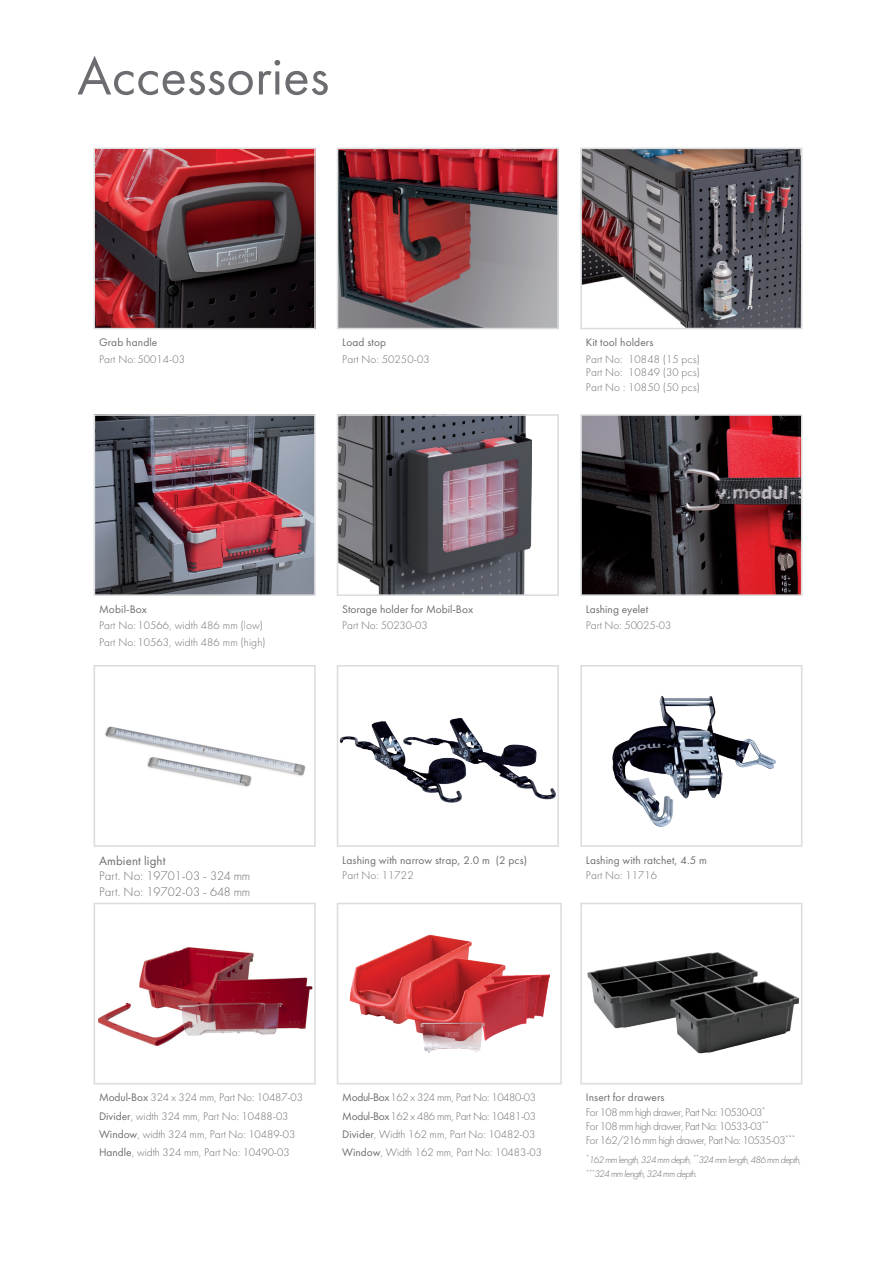
<style>
.page{position:relative;width:893px;height:1263px;background:#fff}
.page>*{position:absolute;margin:0;border:0;box-sizing:border-box;transform-origin:0 0}
.t1{font:55.5px "Futura";color:#6c6d70}
.t2{font:300 12.9px "Futura";letter-spacing:.01em;color:#6c6d70}
.t3{font:12.9px "Futura";letter-spacing:.01em;color:#6c6d70}
.t4{font:300 11.4px "Futura";color:#6c6d70}
.t5{font:11.4px "Futura";letter-spacing:.01em;color:#6c6d70}
.t6{font:300 11.4px "Futura";letter-spacing:-.045em;color:#6c6d70}
.t7{font:300 11.4px "Futura";letter-spacing:-.03em;color:#6c6d70}
.t8{font:italic 300 10.05px "Futura";letter-spacing:-.06em;color:#6c6d70}
.s1{font-weight:400}
</style>
<div class="page">
<img style="left:583px;top:417px;width:216px;height:176px">
<div style="left:580px;top:414px;width:222px;height:182px;border:2px solid #dcdddf"></div>
<img style="left:340px;top:151px;width:216px;height:175px">
<div style="left:337px;top:148px;width:222px;height:181px;border:2px solid #dcdddf"></div>
<img style="left:583px;top:151px;width:216px;height:175px">
<div style="left:580px;top:148px;width:222px;height:181px;border:2px solid #dcdddf"></div>
<img style="left:97px;top:417px;width:216px;height:176px">
<div style="left:94px;top:414px;width:222px;height:182px;border:2px solid #dcdddf"></div>
<img style="left:587px;top:952px;width:212px;height:102px">
<div style="left:580px;top:903px;width:222px;height:181px;border:2px solid #dcdddf"></div>
<img style="left:612px;top:696px;width:164px;height:131px">
<div style="left:580px;top:665px;width:222px;height:182px;border:2px solid #dcdddf"></div>
<img style="left:96px;top:150px;width:218px;height:177px">
<div style="left:94px;top:148px;width:222px;height:181px;border:1px solid #dcdddf"></div>
<img style="left:105px;top:726px;width:201px;height:61px">
<div style="left:94px;top:665px;width:222px;height:182px;border:2px solid #dcdddf"></div>
<img style="left:340px;top:718px;width:216px;height:85px">
<div style="left:337px;top:665px;width:222px;height:182px;border:2px solid #dcdddf"></div>
<img style="left:99px;top:948px;width:214px;height:97px">
<div style="left:94px;top:903px;width:222px;height:181px;border:2px solid #dcdddf"></div>
<img style="left:340px;top:417px;width:191px;height:176px">
<div style="left:337px;top:414px;width:222px;height:182px;border:2px solid #dcdddf"></div>
<div style="left:337px;top:903px;width:225px;height:181px;background:#fff;border:2px solid #dcdddf"></div>
<img style="left:349px;top:935px;width:201px;height:117px">
<p class="t1" style="left:77px;top:43px;width:254px">Accessories</p>
<p class="t5" style="left:99px;top:335px;width:60px">Grab handle</p>
<p class="t4" style="left:99px;top:353px;width:88px">Part No: 50014-03</p>
<p class="t5" style="left:342px;top:335px;width:46px">Load stop</p>
<p class="t4" style="left:342px;top:353px;width:89px">Part No: 50250-03</p>
<p class="t5" style="left:586px;top:335px;width:69px">Kit tool holders</p>
<p class="t4" style="left:586px;top:353px;width:116px">Part No: 10848 (15 pcs)</p>
<p class="t4" style="left:586px;top:365px;width:116px">Part No: 10849 (30 pcs)</p>
<p class="t4" style="left:586px;top:381px;width:116px">Part No : 10850 (50 pcs)</p>
<p class="t5" style="left:99px;top:602px;width:50px">Mobil-Box</p>
<p class="t4" style="left:99px;top:619px;width:166px">Part No: 10566, width 486 mm (low)</p>
<p class="t4" style="left:99px;top:636px;width:168px">Part No: 10563, width 486 mm (high)</p>
<p class="t5" style="left:342px;top:602px;width:132px">Storage holder for Mobil-Box</p>
<p class="t4" style="left:342px;top:619px;width:87px">Part No: 50230-03</p>
<p class="t5" style="left:586px;top:602px;width:64px">Lashing eyelet</p>
<p class="t4" style="left:586px;top:619px;width:87px">Part No: 50025-03</p>
<p class="t3" style="left:99px;top:853px;width:68px">Ambient light</p>
<p class="t2" style="left:99px;top:869px;width:153px">Part. No: 19701-03 - 324 mm</p>
<p class="t2" style="left:99px;top:884px;width:153px">Part. No: 19702-03 - 648 mm</p>
<p class="t5" style="left:342px;top:853px;width:186px">Lashing with narrow strap, 2.0 m (2 pcs)</p>
<p class="t4" style="left:342px;top:869px;width:73px">Part No: 11722</p>
<p class="t5" style="left:586px;top:853px;width:123px">Lashing with ratchet, 4.5 m</p>
<p class="t4" style="left:586px;top:869px;width:73px">Part No: 11716</p>
<p class="t4" style="left:99px;top:1091px;width:205px"><span class="s1">Modul-Box</span> 324 x 324 mm, Part No: 10487-03</p>
<p class="t4" style="left:99px;top:1109px;width:191px"><span class="s1">Divider</span>, width 324 mm, Part No: 10488-03</p>
<p class="t4" style="left:99px;top:1128px;width:198px"><span class="s1">Window</span>, width 324 mm, Part No: 10489-03</p>
<p class="t4" style="left:99px;top:1146px;width:192px"><span class="s1">Handle</span>, width 324 mm, Part No: 10490-03</p>
<p class="t7" style="left:342px;top:1091px;width:195px"><span class="s1">Modul-Box</span>162 x 324 mm, Part No: 10480-03</p>
<p class="t7" style="left:342px;top:1109px;width:195px"><span class="s1">Modul-Box</span>162 x 486 mm, Part No: 10481-03</p>
<p class="t4" style="left:342px;top:1128px;width:195px"><span class="s1">Divider</span>, Width 162 mm, Part No: 10482-03</p>
<p class="t4" style="left:342px;top:1146px;width:201px"><span class="s1">Window</span>, Width 162 mm, Part No: 10483-03</p>
<p class="t5" style="left:586px;top:1091px;width:80px">Insert for drawers</p>
<p class="t6" style="left:586px;top:1105px;width:181px">For 108 mm high drawer, Part No: 10530-03<sup>*</sup></p>
<p class="t6" style="left:586px;top:1120px;width:184px">For 108 mm high drawer, Part No: 10533-03<sup>**</sup></p>
<p class="t6" style="left:586px;top:1134px;width:211px">For 162/216 mm high drawer, Part No: 10535-03<sup>***</sup></p>
<p class="t8" style="left:586px;top:1153px;width:217px"><sup>*</sup>162 mm length, 324 mm depth, <sup>**</sup>324 mm length, 486 mm depth,</p>
<p class="t8" style="left:586px;top:1168px;width:113px"><sup>***</sup>324 mm length, 324 mm depth.</p>
</div>
